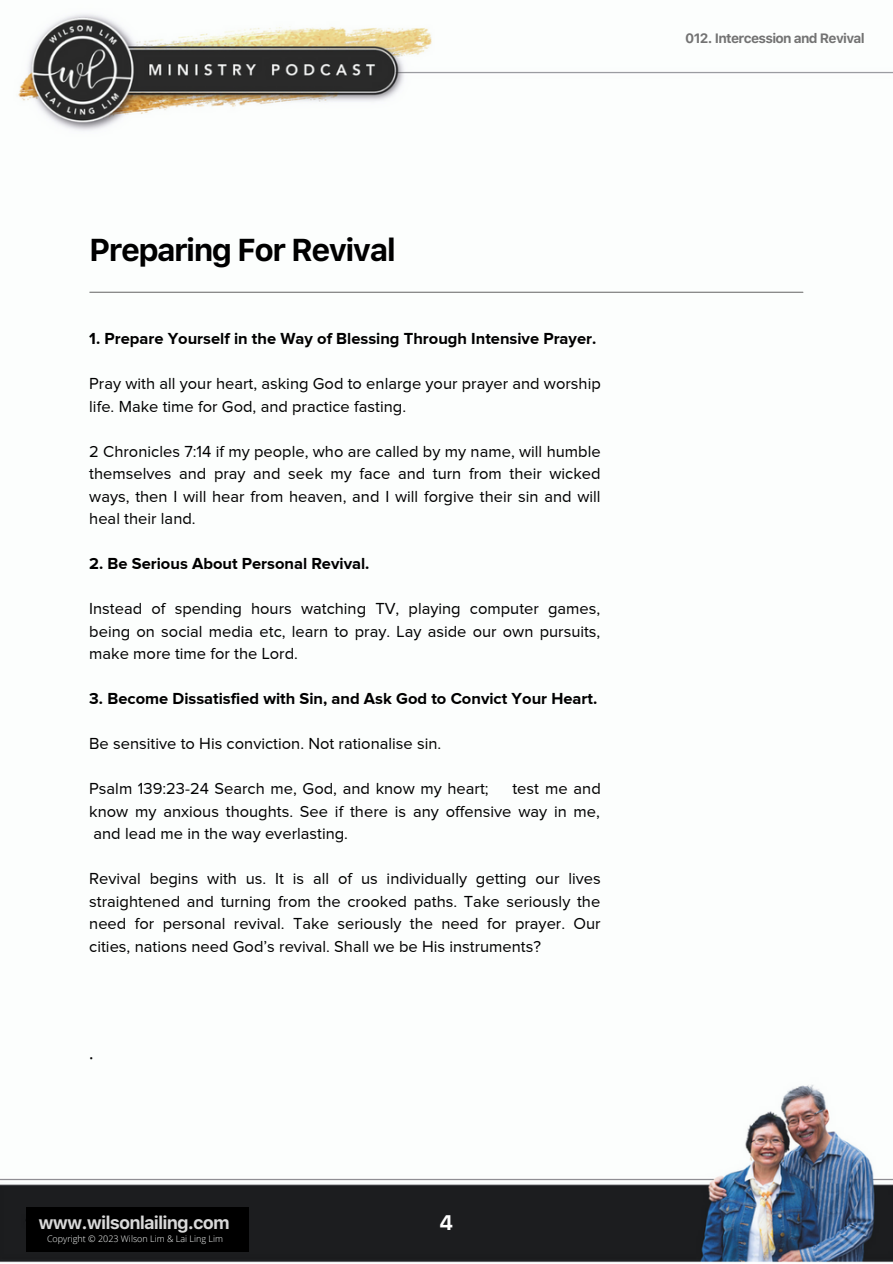
<style>
.page{position:relative;width:893px;height:1264px;background:#fff}
.page>*{position:absolute;margin:0;border:0;box-sizing:border-box;transform-origin:0 0}
.t1{font:700 31.5px "SFUI Text";letter-spacing:-.05em;color:#000}
.t2{font:700 21px "SFUI Text";color:#fff}
.t3{font:700 18px "SFUI Text";letter-spacing:-.05em;color:#d9d9d9}
.t4{font:16.5px/22.5px "Proxima Nova";color:#000;text-align:justify}
.t5{font:700 16.5px "Proxima Nova";color:#000}
.t6{font:16.5px "Noto Sans";color:#000}
.t7{font:700 13.5px "SFUI Text";letter-spacing:-.05em;color:#737373}
.t8{font:300 9px "Open Sans";color:#fbfdfc}
</style>
<div class="page">
<img style="left:0;top:14px;width:892px;height:1248px">
<hr style="left:90px;top:292px;width:712px;height:1px;background:#737373">
<div style="left:26px;top:1206px;width:222px;height:45px;background:#000"></div>
<p class="t1" style="left:89px;top:231px;width:308px">Preparing For Revival</p>
<p class="t5" style="left:89px;top:329px;width:508px">1. Prepare Yourself in the Way of Blessing Through Intensive Prayer.</p>
<p class="t4" style="left:89px;top:372px;width:513px">Pray with all your heart, asking God to enlarge your prayer and worship life. Make time for God, and practice fasting.</p>
<p class="t4" style="left:89px;top:440px;width:513px">2 Chronicles 7:14 if my people, who are called by my name, will humble themselves and pray and seek my face and turn from their wicked ways, then I will hear from heaven, and I will forgive their sin and will heal their land.</p>
<p class="t5" style="left:89px;top:554px;width:282px">2. Be Serious About Personal Revival.</p>
<p class="t4" style="left:89px;top:597px;width:512px">Instead of spending hours watching TV, playing computer games, being on social media etc, learn to pray. Lay aside our own pursuits, make more time for the Lord.</p>
<p class="t5" style="left:89px;top:689px;width:509px">3. Become Dissatisfied with Sin, and Ask God to Convict Your Heart.</p>
<p class="t4" style="left:89px;top:732px;width:353px">Be sensitive to His conviction. Not rationalise sin.</p>
<p class="t4" style="left:89px;top:777px;width:401px">Psalm 139:23-24 Search me, God, and know my heart;</p>
<p class="t4" style="left:89px;top:777px;width:513px;text-indent:423px">test me and know my anxious thoughts. See if there is any offensive way in me, and lead me in the way everlasting.</p>
<p class="t4" style="left:89px;top:867px;width:513px">Revival begins with us. It is all of us individually getting our lives straightened and turning from the crooked paths. Take seriously the need for personal revival. Take seriously the need for prayer. Our cities, nations need God’s revival. Shall we be His instruments?</p>
<p class="t6" style="left:89px;top:1046px;width:6px">·</p>
<p class="t3" style="left:38px;top:1212px;width:193px">www.wilsonlailing.com</p>
<p class="t2" style="left:439px;top:1210px;width:16px">4</p>
<p class="t8" style="left:47px;top:1232px;width:177px">Copyright ©️ 2023 Wilson Lim &amp; Lai Ling Lim</p>
<p class="t7" style="left:685px;top:31px;width:181px">012. Intercession and Revival</p>
</div>
